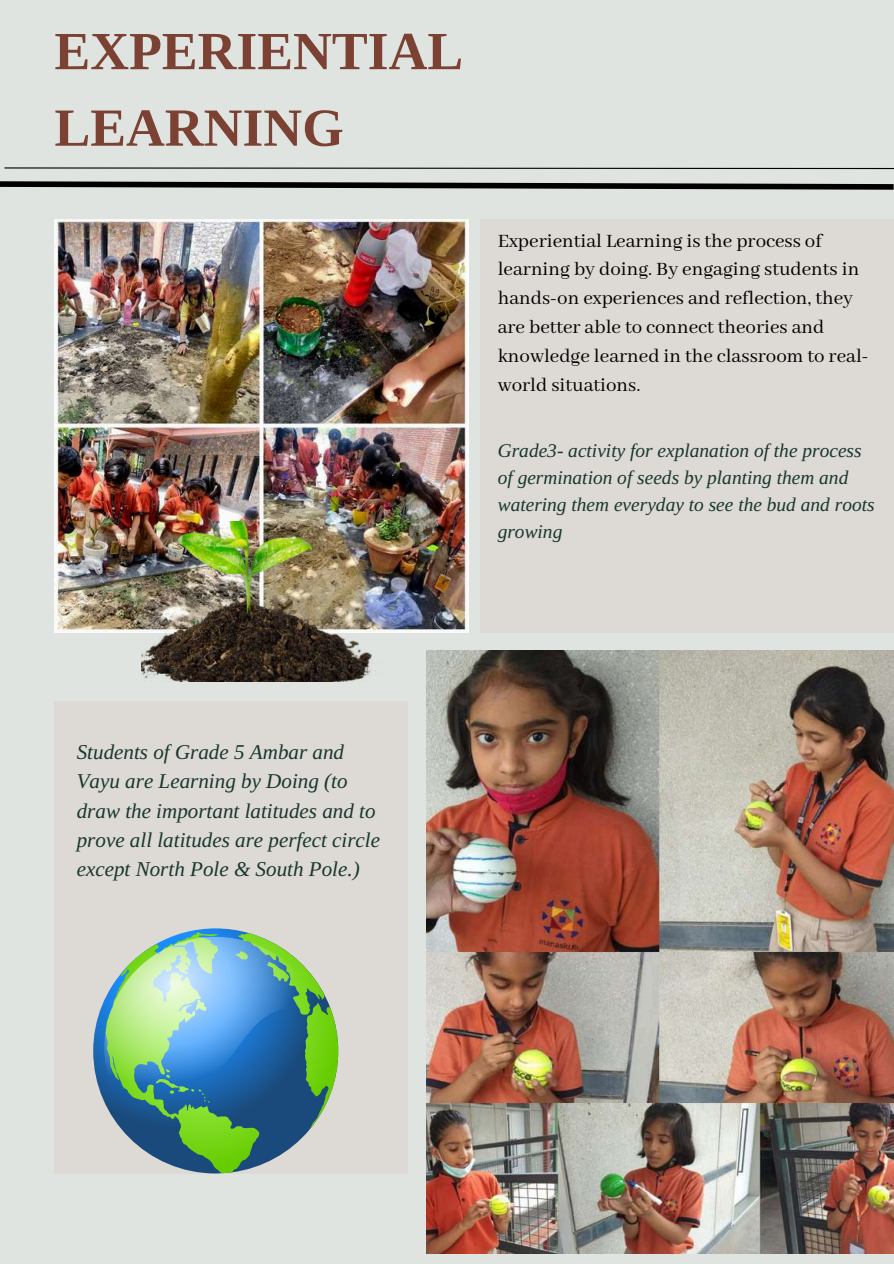
<style>
.page{position:relative;width:894px;height:1264px;background:#fff}
.page>*{position:absolute;margin:0;border:0;box-sizing:border-box;transform-origin:0 0}
.t1{font:700 53.7px/76.5px "Libra Serif Modern";color:#7b4133}
.t2{font:21px/28.8px "Abhaya Libre";color:#000}
.t3{font:italic 21px/29.2px "Libra Serif Modern";color:#19372f}
.t4{font:italic 19.35px/27px "Libra Serif Modern";color:#19372f}
</style>
<div class="page">
<div style="left:0;top:0;width:893px;height:1263px;background:#e0e4e1"></div>
<svg style="left:4px;top:167px;width:889px;height:3px"></svg>
<svg style="left:0;top:181px;width:893px;height:9px"></svg>
<img style="left:54px;top:219px;width:414px;height:413px">
<div style="left:480px;top:219px;width:413px;height:413px;background:#ddd5cf"></div>
<img style="left:426px;top:650px;width:467px;height:603px">
<div style="left:54px;top:701px;width:354px;height:473px;background:#ddd5cf"></div>
<svg style="left:105px;top:984px;width:233px;height:189px"></svg>
<svg style="left:93px;top:928px;width:225px;height:172px;background:#77aeb2"></svg>
<img style="left:141px;top:521px;width:244px;height:160px">
<h1 class="t1" style="left:54px;top:13px;width:410px">EXPERIENTIAL<br>LEARNING</h1>
<p class="t2" style="left:497px;top:227px;width:372px">Experiential Learning is the process of learning by doing. By engaging students in hands-on experiences and reflection, they are better able to connect theories and knowledge learned in the classroom to real&shy;world situations.</p>
<p class="t4" style="left:497px;top:437px;width:378px">Grade3- activity for explanation of the process of germination of seeds by planting them and watering them everyday to see the bud and roots growing</p>
<p class="t3" style="left:77px;top:737px;width:305px">Students of Grade 5 Ambar and<br>Vayu are Learning by Doing (to draw the important latitudes and to prove all latitudes are perfect circle except North Pole &amp; South Pole.)</p>
</div>
